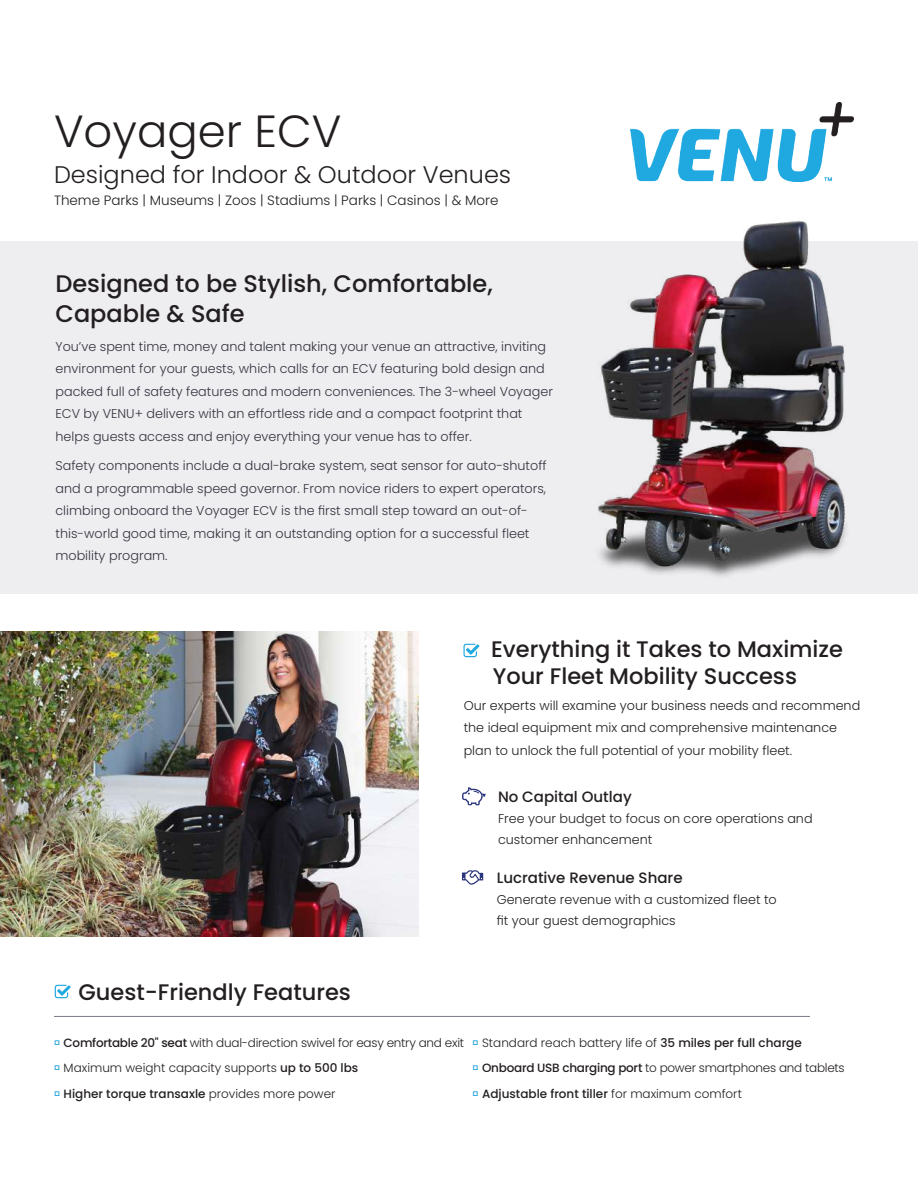
<style>
.page{position:relative;width:918px;height:1188px;background:#fff}
.page>*{position:absolute;margin:0;border:0;box-sizing:border-box;transform-origin:0 0}
.t1{font:300 45px "Poppins";color:#231f20}
.t2{font:500 24px/29.2px "Poppins";color:#231f20}
.t3{font:300 24px "Poppins";color:#231f20}
.t4{font:500 22.5px/27px "Poppins";color:#231f20}
.t5{font:500 15px "Poppins";color:#231f20}
.t6{font:300 13.5px "Poppins";color:#231f20}
.t7{font:300 12.75px/22.5px "Poppins";color:#33343e}
.t8{font:300 12.75px/22.5px "Poppins";color:#231f20}
.t9{font:300 12px/25.5px "Poppins";letter-spacing:-.02em;color:#231f20}
.s1{font-family:"Trebuchet MS";font-weight:700;color:#0397d6}
.s2{font-weight:500}
</style>
<div class="page">
<div style="left:0;top:242px;width:918px;height:352px;background:#eeeef1"></div>
<svg style="left:463px;top:644px;width:16px;height:13px"></svg>
<svg style="left:462px;top:787px;width:24px;height:18px"></svg>
<svg style="left:462px;top:870px;width:21px;height:15px"></svg>
<img style="left:0;top:631px;width:418px;height:305px">
<hr style="left:54px;top:1016px;width:756px;height:1px;background:#7a7c8d">
<svg style="left:55px;top:985px;width:16px;height:13px"></svg>
<img style="left:582px;top:221px;width:309px;height:356px">
<img style="left:631px;top:102px;width:222px;height:80px">
<h1 class="t1" style="left:54px;top:105px;width:289px">Voyager ECV</h1>
<h2 class="t3" style="left:54px;top:160px;width:459px">Designed for Indoor &amp; Outdoor Venues</h2>
<p class="t6" style="left:54px;top:193px;width:446px">Theme Parks | Museums | Zoos | Stadiums | Parks | Casinos | &amp; More</p>
<h2 class="t2" style="left:56px;top:269px;width:439px">Designed to be Stylish, Comfortable,<br>Capable &amp; Safe</h2>
<p class="t7" style="left:56px;top:335px;width:499px">You’ve spent time, money and talent making your venue an attractive, inviting environment for your guests, which calls for an ECV featuring bold design and packed full of safety features and modern conveniences. The 3-wheel Voyager ECV by VENU+ delivers with an effortless ride and a compact footprint that helps guests access and enjoy everything your venue has to offer.</p>
<p class="t7" style="left:56px;top:454px;width:493px">Safety components include a dual-brake system, seat sensor for auto-shutoff and a programmable speed governor. From novice riders to expert operators, climbing onboard the Voyager ECV is the first small step toward an out-of&shy;this-world good time, making it an outstanding option for a successful fleet mobility program.</p>
<h3 class="t4" style="left:491px;top:636px;width:353px">Everything it Takes to Maximize<br>Your Fleet Mobility Success</h3>
<p class="t8" style="left:464px;top:694px;width:398px">Our experts will examine your business needs and recommend the ideal equipment mix and comprehensive maintenance plan to unlock the full potential of your mobility fleet.</p>
<h3 class="t4" style="left:79px;top:979px;width:274px">Guest-Friendly Features</h3>
<p class="t5" style="left:498px;top:788px;width:135px">No Capital Outlay</p>
<p class="t8" style="left:498px;top:808px;width:316px;line-height:21px">Free your budget to focus on core operations and customer enhancement</p>
<p class="t5" style="left:497px;top:870px;width:187px">Lucrative Revenue Share</p>
<p class="t8" style="left:497px;top:890px;width:282px;line-height:21px">Generate revenue with a customized fleet to fit your guest demographics</p>
<p class="t9" style="left:54px;top:1030px;width:412px"><span class="s1">☐</span> <span class="s2">Comfortable 20" seat</span> with dual-direction swivel for easy entry and exit <span class="s1">☐</span> Maximum weight capacity supports <span class="s2">up to 500 lbs<br></span><span class="s1">☐</span> <span class="s2">Higher torque transaxle</span> provides more power</p>
<p class="t9" style="left:472px;top:1030px;width:374px"><span class="s1">☐</span> Standard reach battery life of <span class="s2">35 miles per full charge<br></span><span class="s1">☐</span> <span class="s2">Onboard USB charging port</span> to power smartphones and tablets <span class="s1">☐</span> <span class="s2">Adjustable front tiller</span> for maximum comfort</p>
</div>
